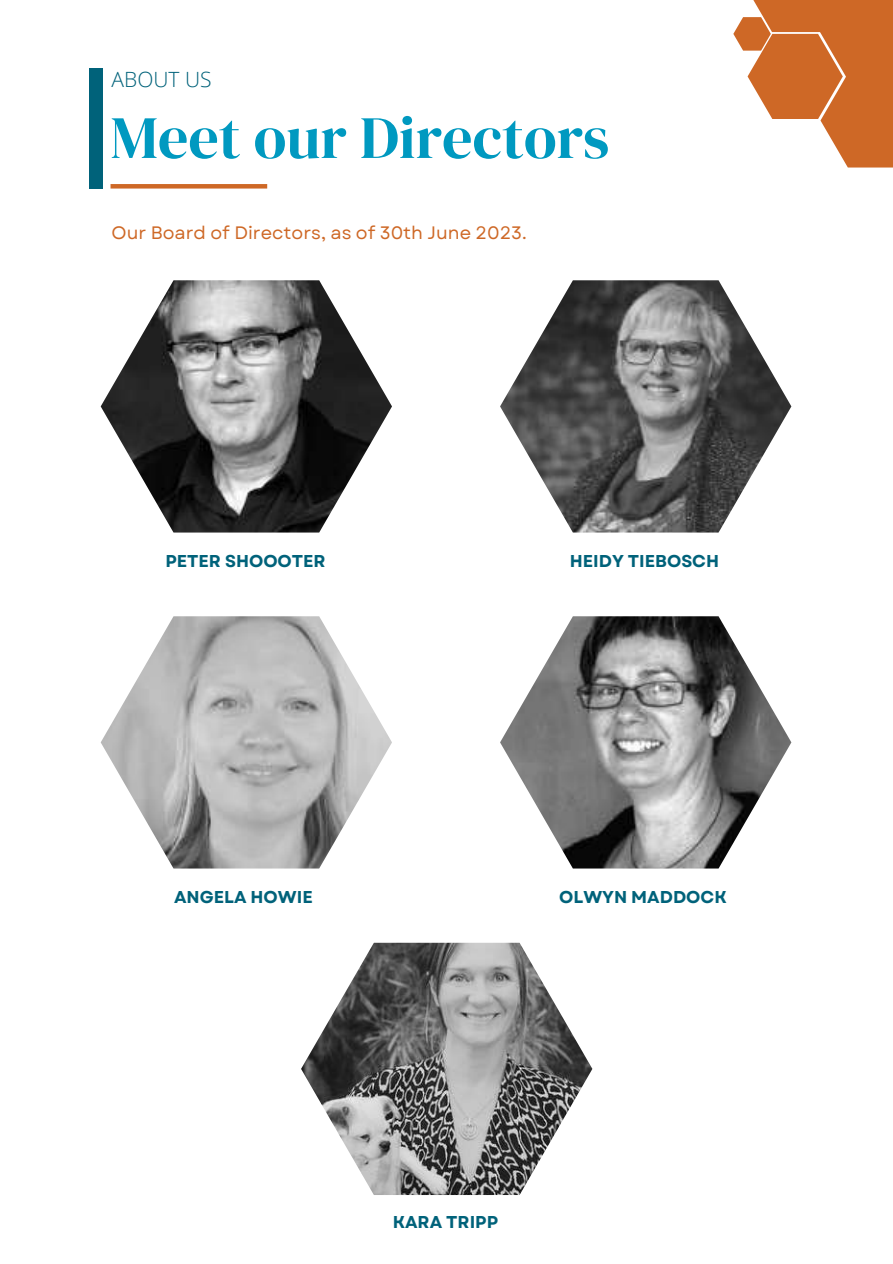
<style>
.page{position:relative;width:893px;height:1264px;background:#fff}
.page>*{position:absolute;margin:0;border:0;box-sizing:border-box;transform-origin:0 0}
.t1{font:60px "DM Serif Display";color:#0099c0}
.t2{font:300 21px "Open Sans";color:#00627a}
.t3{font:18px "Garet";color:#ce6826}
.t4{font:700 17.1px "Garet";color:#00627a}
</style>
<div class="page">
<img style="left:101px;top:280px;width:291px;height:252px">
<div style="left:801px;top:0;width:91px;height:113px;background:#ce6826"></div>
<svg style="left:733px;top:17px;width:159px;height:150px"></svg>
<div style="left:744px;top:0;width:114px;height:32px;background:#ce6826"></div>
<img style="left:500px;top:280px;width:291px;height:252px">
<img style="left:101px;top:616px;width:291px;height:252px">
<img style="left:500px;top:616px;width:291px;height:252px">
<img style="left:301px;top:942px;width:291px;height:252px">
<hr style="left:110px;top:184px;width:157px;height:4px;background:#ce6826">
<div style="left:89px;top:68px;width:14px;height:120px;background:#00627a"></div>
<p class="t2" style="left:112px;top:65px;width:101px">ABOUT US</p>
<h1 class="t1" style="left:110px;top:96px;width:500px">Meet our Directors</h1>
<p class="t3" style="left:112px;top:220px;width:416px">Our Board of Directors, as of 30th June 2023.</p>
<p class="t4" style="left:165px;top:548px;width:162px">PETER SHOOOTER</p>
<p class="t4" style="left:569px;top:548px;width:151px">HEIDY TIEBOSCH</p>
<p class="t4" style="left:174px;top:884px;width:140px">ANGELA HOWIE</p>
<p class="t4" style="left:559px;top:884px;width:169px">OLWYN MADDOCK</p>
<p class="t4" style="left:392px;top:1209px;width:107px">KARA TRIPP</p>
</div>
